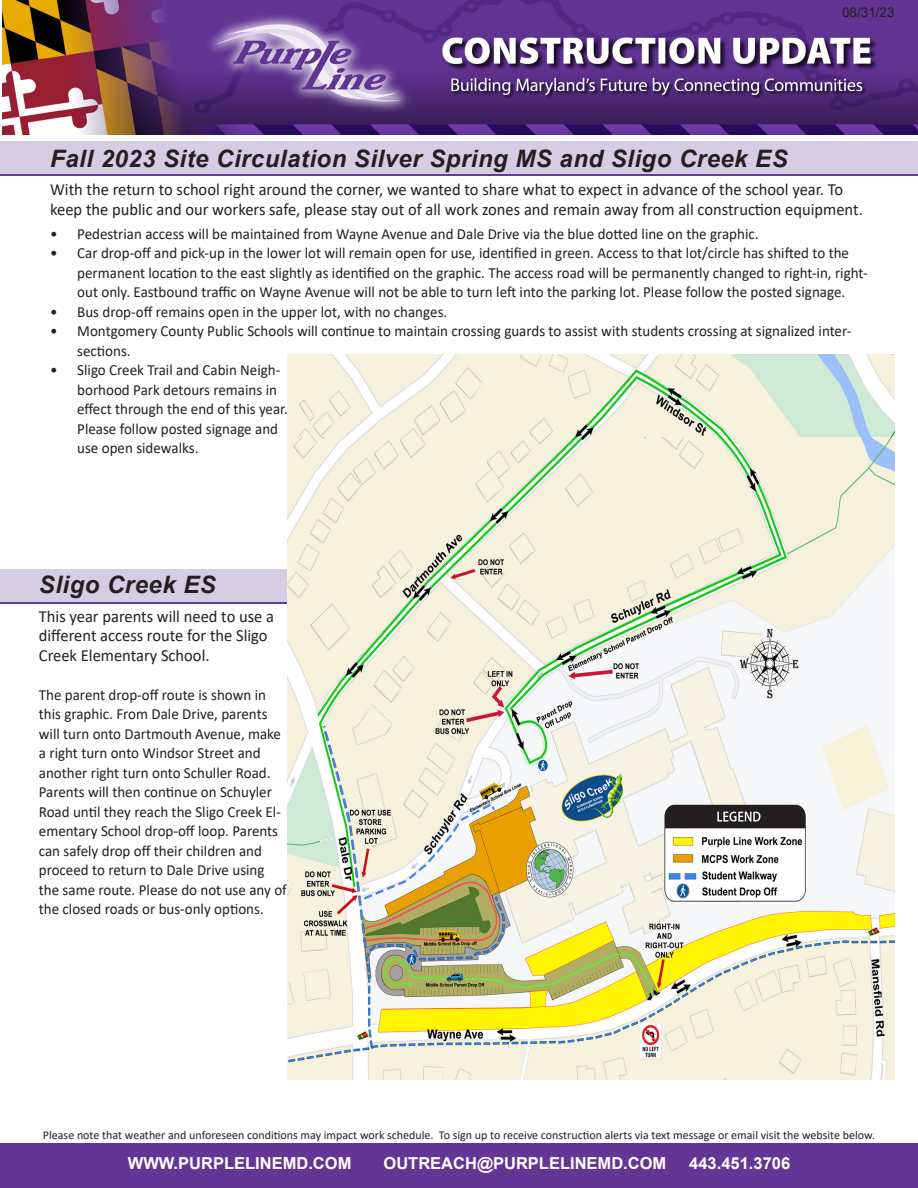
<style>
.page{position:relative;width:918px;height:1188px;background:#fff}
.page>*{position:absolute;margin:0;border:0;box-sizing:border-box;transform-origin:0 0}
.t1{font:italic 700 24px "Arial";letter-spacing:.02em;color:#231f20}
.t2{font:16.95px/19.5px "Calibri";color:#231f20}
.t3{font:700 16.5px "Arial";color:#fff}
.t4{font:15.45px/19.5px "Calibri";color:#231f20}
.t5{font:13.5px "Arial";color:#231f20}
.t6{font:12px "Calibri";color:#231f20}
</style>
<div class="page">
<hr style="left:0;top:602px;width:483px;height:2px;background:#643e92">
<div style="left:0;top:570px;width:491px;height:32px;background:#d5cde4"></div>
<div style="left:0;top:142px;width:918px;height:32px;background:#d5cde4"></div>
<div style="left:0;top:1144px;width:918px;height:44px;background:#633695"></div>
<img style="left:2px;top:0;width:915px;height:135px">
<hr style="left:0;top:174px;width:918px;height:2px;background:#643e92">
<img style="left:288px;top:354px;width:607px;height:726px">
<p class="t5" style="left:842px;top:3px;width:54px">08/31/23</p>
<p class="t1" style="left:50px;top:142px;width:739px">Fall 2023 Site Circulation Silver Spring MS and Sligo Creek ES</p>
<p class="t2" style="left:50px;top:179px;width:814px">With the return to school right around the corner, we wanted to share what to expect in advance of the school year. To keep the public and our workers safe, please stay out of all work zones and remain away from all construction equipment.</p>
<p class="t4" style="left:50px;top:223px;width:710px">• Pedestrian access will be maintained from Wayne Avenue and Dale Drive via the blue dotted line on the graphic.</p>
<p class="t4" style="left:77px;top:243px;width:792px;text-indent:-27px">• Car drop-off and pick-up in the lower lot will remain open for use, identified in green. Access to that lot/circle has shifted to the permanent location to the east slightly as identified on the graphic. The access road will be permanently changed to right-in, right&shy;out only. Eastbound traffic on Wayne Avenue will not be able to turn left into the parking lot. Please follow the posted signage.</p>
<p class="t4" style="left:50px;top:301px;width:399px">• Bus drop-off remains open in the upper lot, with no changes.</p>
<p class="t4" style="left:77px;top:321px;width:776px;text-indent:-27px">• Montgomery County Public Schools will continue to maintain crossing guards to assist with students crossing at signalized inter&shy;sections.</p>
<p class="t4" style="left:77px;top:360px;width:212px;text-indent:-27px">• Sligo Creek Trail and Cabin Neigh&shy;borhood Park detours remains in effect through the end of this year.<br>Please follow posted signage and use open sidewalks.</p>
<p class="t1" style="left:39px;top:569px;width:178px">Sligo Creek ES</p>
<p class="t2" style="left:39px;top:606px;width:237px">This year parents will need to use a different access route for the Sligo<br>Creek Elementary School.</p>
<p class="t4" style="left:39px;top:684px;width:249px">The parent drop-off route is shown in this graphic. From Dale Drive, parents will turn onto Dartmouth Avenue, make a right turn onto Windsor Street and another right turn onto Schuller Road.<br>Parents will then continue on Schuyler Road until they reach the Sligo Creek El&shy;ementary School drop-off loop. Parents can safely drop off their children and proceed to return to Dale Drive using the same route. Please do not use any of the closed roads or bus-only options.</p>
<p class="t6" style="left:43px;top:1127px;width:834px">Please note that weather and unforeseen conditions may impact work schedule. To sign up to receive construction alerts via text message or email visit the website below.</p>
<p class="t3" style="left:128px;top:1151px;width:225px">WWW.PURPLELINEMD.COM</p>
<p class="t3" style="left:384px;top:1151px;width:284px">OUTREACH@PURPLELINEMD.COM</p>
<p class="t3" style="left:689px;top:1151px;width:102px">443.451.3706</p>
</div>
